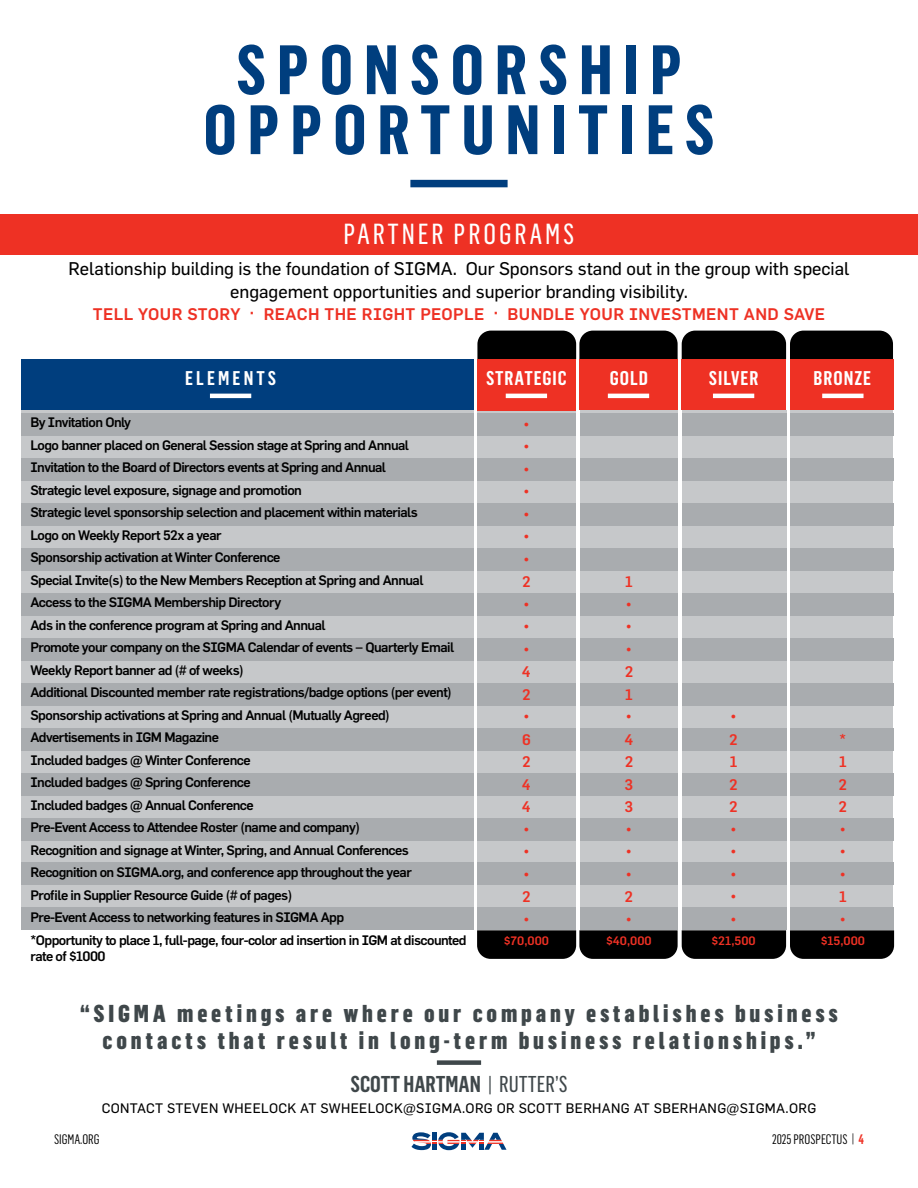
<style>
.page{position:relative;width:918px;height:1188px;background:#fff}
.page>*{position:absolute;margin:0;border:0;box-sizing:border-box;transform-origin:0 0}
.t1{font:700 68.4px/60px "Flama Condensed";letter-spacing:.16em;color:#003e7e;text-align:center}
.t2{font:28.5px "Flama Condensed Basic";letter-spacing:.1em;color:#fff}
.t3{font:900 24px/27px "Flama Condensed";letter-spacing:.16em;color:#3f474a;text-align:center}
.t4{font:600 22.5px "Flama Condensed";color:#3f474a}
.t5{font:600 19.5px "Flama Condensed";letter-spacing:.05em;color:#fff}
.t6{font:600 19.5px "Flama Condensed";letter-spacing:.16em;color:#fff}
.t7{font:18px/22.5px "Flama Basic";color:#000;text-align:center}
.t8{font:500 16.5px "Flama";letter-spacing:.025em;color:#ee3124}
.t9{font:500 15px/22.5px "Flama";color:#ee3124;text-align:justify}
.t10{font:500 13.5px/22.5px "Flama";letter-spacing:-.04em;color:#000}
.t11{font:13.5px "Flama Basic";letter-spacing:.025em;color:#000}
.t12{font:13.5px "Flama Condensed";color:#000}
.t13{font:500 12px "Flama";color:#ee3124}
.s1{font-family:"Flama Condensed Basic";font-weight:400}
.s2{font-weight:600;color:#ee3124}
</style>
<div class="page">
<svg style="left:411px;top:1132px;width:96px;height:18px"></svg>
<div style="left:437px;top:1060px;width:44px;height:5px;background:#3f474a"></div>
<div style="left:410px;top:180px;width:98px;height:7px;background:#003e7e"></div>
<div style="left:0;top:214px;width:918px;height:40px;background:#ee3124"></div>
<div style="left:21px;top:359px;width:452px;height:52px;background:#003e7e"></div>
<div style="left:21px;top:411px;width:452px;height:519px;background:#c6c8ca"></div>
<div style="left:477px;top:410px;width:99px;height:520px;background:#c6c8ca"></div>
<div style="left:580px;top:410px;width:98px;height:520px;background:#c6c8ca"></div>
<div style="left:682px;top:410px;width:104px;height:520px;background:#c6c8ca"></div>
<div style="left:790px;top:410px;width:103px;height:520px;background:#c6c8ca"></div>
<div style="left:21px;top:413px;width:452px;height:23px;background:#a9acaf"></div>
<div style="left:21px;top:593px;width:452px;height:23px;background:#a9acaf"></div>
<div style="left:21px;top:503px;width:452px;height:23px;background:#a9acaf"></div>
<div style="left:21px;top:683px;width:452px;height:23px;background:#a9acaf"></div>
<div style="left:21px;top:458px;width:452px;height:23px;background:#a9acaf"></div>
<div style="left:21px;top:638px;width:452px;height:23px;background:#a9acaf"></div>
<div style="left:21px;top:548px;width:452px;height:23px;background:#a9acaf"></div>
<div style="left:21px;top:728px;width:452px;height:23px;background:#a9acaf"></div>
<div style="left:21px;top:773px;width:452px;height:22px;background:#a9acaf"></div>
<div style="left:21px;top:818px;width:452px;height:23px;background:#a9acaf"></div>
<div style="left:21px;top:862px;width:452px;height:23px;background:#a9acaf"></div>
<div style="left:21px;top:907px;width:452px;height:23px;background:#a9acaf"></div>
<div style="left:477px;top:359px;width:99px;height:52px;background:#ee3124"></div>
<hr style="left:506px;top:394px;width:41px;height:4px;background:#fff">
<hr style="left:210px;top:394px;width:41px;height:4px;background:#fff">
<div style="left:579px;top:359px;width:99px;height:51px;background:#ee3124"></div>
<hr style="left:608px;top:394px;width:41px;height:4px;background:#fff">
<div style="left:477px;top:331px;width:416px;height:28px;background:#000"></div>
<div style="left:682px;top:359px;width:104px;height:51px;background:#ee3124"></div>
<div style="left:790px;top:359px;width:103px;height:51px;background:#ee3124"></div>
<svg style="left:477px;top:930px;width:417px;height:29px;background:#121212"></svg>
<hr style="left:713px;top:394px;width:41px;height:4px;background:#fff">
<hr style="left:822px;top:394px;width:42px;height:4px;background:#fff">
<div style="left:477px;top:413px;width:99px;height:23px;background:#a9acaf"></div>
<div style="left:477px;top:593px;width:99px;height:23px;background:#a9acaf"></div>
<div style="left:477px;top:503px;width:99px;height:23px;background:#a9acaf"></div>
<div style="left:477px;top:683px;width:99px;height:23px;background:#a9acaf"></div>
<div style="left:477px;top:458px;width:99px;height:23px;background:#a9acaf"></div>
<div style="left:477px;top:638px;width:99px;height:23px;background:#a9acaf"></div>
<div style="left:477px;top:548px;width:99px;height:23px;background:#a9acaf"></div>
<div style="left:477px;top:728px;width:99px;height:23px;background:#a9acaf"></div>
<div style="left:477px;top:773px;width:99px;height:22px;background:#a9acaf"></div>
<div style="left:477px;top:818px;width:99px;height:22px;background:#a9acaf"></div>
<div style="left:477px;top:862px;width:99px;height:23px;background:#a9acaf"></div>
<div style="left:477px;top:907px;width:99px;height:23px;background:#a9acaf"></div>
<div style="left:580px;top:413px;width:98px;height:23px;background:#a9acaf"></div>
<div style="left:580px;top:593px;width:98px;height:23px;background:#a9acaf"></div>
<div style="left:580px;top:503px;width:98px;height:23px;background:#a9acaf"></div>
<div style="left:580px;top:683px;width:98px;height:23px;background:#a9acaf"></div>
<div style="left:580px;top:458px;width:98px;height:23px;background:#a9acaf"></div>
<div style="left:580px;top:638px;width:98px;height:23px;background:#a9acaf"></div>
<div style="left:580px;top:548px;width:98px;height:23px;background:#a9acaf"></div>
<div style="left:580px;top:728px;width:98px;height:23px;background:#a9acaf"></div>
<div style="left:580px;top:773px;width:98px;height:22px;background:#a9acaf"></div>
<div style="left:580px;top:818px;width:98px;height:22px;background:#a9acaf"></div>
<div style="left:580px;top:862px;width:98px;height:23px;background:#a9acaf"></div>
<div style="left:580px;top:907px;width:98px;height:23px;background:#a9acaf"></div>
<div style="left:682px;top:413px;width:104px;height:23px;background:#a9acaf"></div>
<div style="left:682px;top:593px;width:104px;height:23px;background:#a9acaf"></div>
<div style="left:682px;top:503px;width:104px;height:23px;background:#a9acaf"></div>
<div style="left:682px;top:683px;width:104px;height:23px;background:#a9acaf"></div>
<div style="left:682px;top:458px;width:104px;height:23px;background:#a9acaf"></div>
<div style="left:682px;top:638px;width:104px;height:23px;background:#a9acaf"></div>
<div style="left:682px;top:548px;width:104px;height:23px;background:#a9acaf"></div>
<div style="left:682px;top:728px;width:104px;height:23px;background:#a9acaf"></div>
<div style="left:682px;top:773px;width:104px;height:22px;background:#a9acaf"></div>
<div style="left:682px;top:818px;width:104px;height:22px;background:#a9acaf"></div>
<div style="left:682px;top:862px;width:104px;height:23px;background:#a9acaf"></div>
<div style="left:682px;top:907px;width:104px;height:23px;background:#a9acaf"></div>
<div style="left:790px;top:413px;width:103px;height:23px;background:#a9acaf"></div>
<div style="left:790px;top:593px;width:103px;height:23px;background:#a9acaf"></div>
<div style="left:790px;top:503px;width:103px;height:23px;background:#a9acaf"></div>
<div style="left:790px;top:683px;width:103px;height:23px;background:#a9acaf"></div>
<div style="left:790px;top:458px;width:103px;height:23px;background:#a9acaf"></div>
<div style="left:790px;top:638px;width:103px;height:23px;background:#a9acaf"></div>
<div style="left:790px;top:548px;width:103px;height:23px;background:#a9acaf"></div>
<div style="left:790px;top:728px;width:103px;height:23px;background:#a9acaf"></div>
<div style="left:790px;top:773px;width:103px;height:22px;background:#a9acaf"></div>
<div style="left:790px;top:818px;width:103px;height:22px;background:#a9acaf"></div>
<div style="left:790px;top:862px;width:103px;height:23px;background:#a9acaf"></div>
<div style="left:790px;top:907px;width:103px;height:23px;background:#a9acaf"></div>
<h1 class="t1" style="left:204px;top:38px;width:512px">SPONSORSHIP<br>OPPORTUNITIES</h1>
<h2 class="t2" style="left:344px;top:217px;width:232px">PARTNER PROGRAMS</h2>
<h3 class="t7" style="left:68px;top:257px;width:783px">Relationship building is the foundation of SIGMA. Our Sponsors stand out in the group with special engagement opportunities and superior branding visibility.</h3>
<p class="t8" style="left:93px;top:304px;width:734px">TELL YOUR STORY · REACH THE RIGHT PEOPLE · BUNDLE YOUR INVESTMENT AND SAVE</p>
<h3 class="t6" style="left:185px;top:365px;width:93px">ELEMENTS</h3>
<p class="t10" style="left:30px;top:411px;width:438px">By Invitation Only<br>Logo banner placed on General Session stage at Spring and Annual Invitation to the Board of Directors events at Spring and Annual<br>Strategic level exposure, signage and promotion<br>Strategic level sponsorship selection and placement within materials<br>Logo on Weekly Report 52x a year<br>Sponsorship activation at Winter Conference<br>Special Invite(s) to the New Members Reception at Spring and Annual Access to the SIGMA Membership Directory<br>Ads in the conference program at Spring and Annual<br>Promote your company on the SIGMA Calendar of events – Quarterly Email Weekly Report banner ad (# of weeks)<br>Additional Discounted member rate registrations/badge options (per event)<br>Sponsorship activations at Spring and Annual (Mutually Agreed)<br>Advertisements in IGM Magazine<br>Included badges @ Winter Conference<br>Included badges @ Spring Conference<br>Included badges @ Annual Conference<br>Pre-Event Access to Attendee Roster (name and company)<br>Recognition and signage at Winter, Spring, and Annual Conferences Recognition on SIGMA.org, and conference app throughout the year<br>Profile in Supplier Resource Guide (# of pages)<br>Pre-Event Access to networking features in SIGMA App<br>*Opportunity to place 1, full-page, four-color ad insertion in IGM at discounted</p>
<p class="t10" style="left:30px;top:945px;width:77px">rate of $1000</p>
<h3 class="t5" style="left:486px;top:365px;width:82px">STRATEGIC</h3>
<h3 class="t5" style="left:610px;top:365px;width:40px">GOLD</h3>
<h3 class="t5" style="left:709px;top:365px;width:51px">SILVER</h3>
<h3 class="t5" style="left:814px;top:365px;width:59px">BRONZE</h3>
<p class="t9" style="left:522px;top:413px;width:10px">• • • • • • • 2 • • • 4<br>2 • 6<br>2<br>4<br>4 • • • 2 •</p>
<p class="t9" style="left:625px;top:571px;width:10px">1 • • • 2<br>1 • 4<br>2<br>3<br>3 • • • 2 •</p>
<p class="t9" style="left:729px;top:706px;width:10px">• 2<br>1<br>2<br>2 • • • • •</p>
<p class="t9" style="left:839px;top:728px;width:10px">* 1<br>2<br>2 • • • 1 •</p>
<p class="t13" style="left:504px;top:934px;width:47px">$70,000</p>
<p class="t13" style="left:606px;top:934px;width:47px">$40,000</p>
<p class="t13" style="left:712px;top:934px;width:46px">$21,500</p>
<p class="t13" style="left:821px;top:934px;width:46px">$15,000</p>
<h3 class="t3" style="left:80px;top:999px;width:759px">“SIGMA meetings are where our company establishes business contacts that result in long-term business relationships.”</h3>
<h3 class="t4" style="left:351px;top:1070px;width:218px">SCOTT HARTMAN <span class="s1">| RUTTER’S</span></h3>
<p class="t11" style="left:102px;top:1100px;width:716px">CONTACT STEVEN WHEELOCK AT SWHEELOCK@SIGMA.ORG OR SCOTT BERHANG AT SBERHANG@SIGMA.ORG</p>
<p class="t12" style="left:54px;top:1131px;width:47px">SIGMA.ORG</p>
<p class="t12" style="left:772px;top:1131px;width:93px">2025 PROSPECTUS | <span class="s2">4</span></p>
</div>
